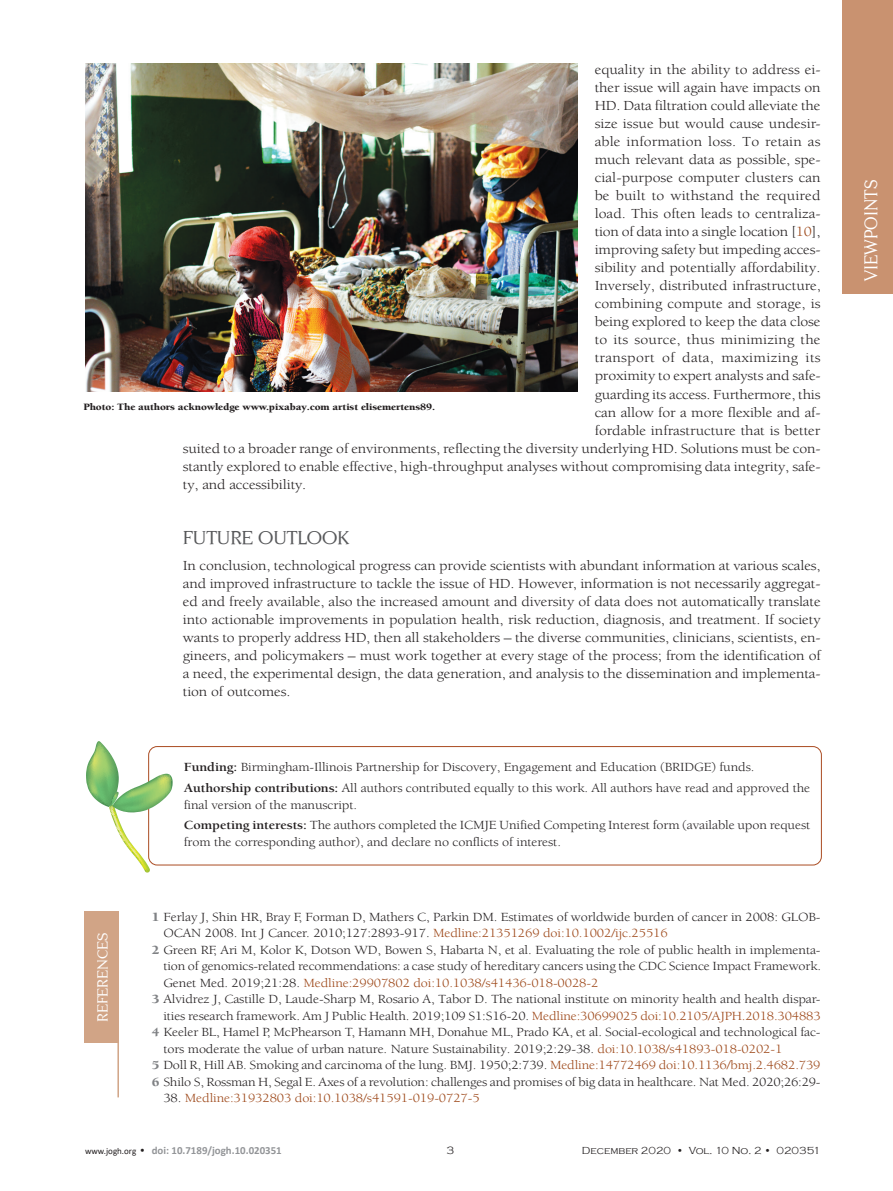
<style>
.page{position:relative;width:893px;height:1191px;background:#fff}
.page>*{position:absolute;margin:0;border:0;box-sizing:border-box;transform-origin:0 0}
.podnaslovi_VIEW{font:18.6px "Centabel";letter-spacing:-.01em;color:#57585a;scale:1.11 1}
.t1{font:18px "Centabel";color:#fff}
.tekst_osn{font:14.25px/18px "Berkeley Std";letter-spacing:-.01em;color:#231f20;text-align:justify;scale:1.11 1}
.tekst_osn-2{font:14.25px "Berkeley Std";letter-spacing:.01em;color:#231f20;scale:1.11 1}
.tekst_osn-3{font:14.25px "Berkeley Std";letter-spacing:.02em;color:#231f20;scale:1.11 1}
.tekst_osn-4{font:14.25px "Centabel";letter-spacing:-.01em;color:#fff;scale:1.11 1}
.Reference{font:12.9px/16.5px "Berkeley Std";letter-spacing:-.01em;color:#231f20;scale:1.11 1}
.tekst_osn-5{font:12.9px/16.5px "Berkeley Std";letter-spacing:-.01em;color:#231f20;scale:1.11 1}
.Reference-2{font:12.9px "Berkeley Std";letter-spacing:-.01em;color:#9d4718;scale:1.11 1}
.t2{font:700 10.95px "Calibri";color:#939598}
.t3{font:300 10.95px "Copperplate Gothic";color:#231f20}
.t4{font:300 10.5px "Copperplate Gothic";color:#231f20}
.potpisi_slike_viewpo{font:900 10.05px "Berkeley Std";letter-spacing:-.01em;color:#231f20;scale:1.11 1}
.s1{color:#9d4718}
.s2{font-weight:700}
.s3{font-weight:900;color:#808285}
.s4{color:#231f20}
.s5{font-weight:400;font-size:9px;color:#231f20}
.s6{font-family:"Copperplate Gothic";font-weight:300;color:#231f20}
</style>
<div class="page">
<div style="left:842px;top:0;width:51px;height:293px;background:#c99270"></div>
<img style="left:85px;top:64px;width:493px;height:328px">
<div style="left:148px;top:746px;width:674px;height:119px;border:1px solid #aa4c22;border-radius:9px"></div>
<svg style="left:86px;top:741px;width:87px;height:131px"></svg>
<div style="left:85px;top:911px;width:34px;height:132px;background:#d1a486"></div>
<hr style="left:117px;top:1036px;width:2px;height:61px;background:#d1a486">
<p class="tekst_osn" style="left:595px;top:61px;width:205px">equality in the ability to address ei-</p>
<p class="tekst_osn" style="left:595px;top:79px;width:205px">ther issue will again have impacts on</p>
<p class="tekst_osn" style="left:595px;top:97px;width:205px">HD. Data filtration could alleviate the</p>
<p class="tekst_osn" style="left:595px;top:115px;width:205px">size issue but would cause undesir-</p>
<p class="tekst_osn" style="left:595px;top:133px;width:205px">able information loss. To retain as</p>
<p class="tekst_osn" style="left:595px;top:151px;width:205px">much relevant data as possible, spe-</p>
<p class="tekst_osn" style="left:595px;top:169px;width:205px">cial-purpose computer clusters can</p>
<p class="tekst_osn" style="left:595px;top:187px;width:205px">be built to withstand the required</p>
<p class="tekst_osn" style="left:595px;top:205px;width:205px">load. This often leads to centraliza-</p>
<p class="tekst_osn" style="left:595px;top:223px;width:205px">tion of data into a single location [<span class="s1">10</span>],</p>
<p class="tekst_osn" style="left:595px;top:241px;width:205px">improving safety but impeding acces-</p>
<p class="tekst_osn" style="left:595px;top:259px;width:205px">sibility and potentially affordability.</p>
<p class="tekst_osn" style="left:595px;top:277px;width:205px">Inversely, distributed infrastructure,</p>
<p class="tekst_osn" style="left:595px;top:295px;width:205px">combining compute and storage, is</p>
<p class="tekst_osn" style="left:595px;top:313px;width:205px">being explored to keep the data close</p>
<p class="tekst_osn-2" style="left:595px;top:332px;width:205px">to its source, thus minimizing the</p>
<p class="tekst_osn-3" style="left:595px;top:350px;width:205px">transport of data, maximizing its</p>
<p class="tekst_osn" style="left:595px;top:367px;width:205px">proximity to expert analysts and safe-</p>
<p class="tekst_osn" style="left:595px;top:385px;width:205px">guarding its access. Furthermore, this</p>
<p class="tekst_osn" style="left:595px;top:403px;width:205px">can allow for a more flexible and af-</p>
<p class="tekst_osn" style="left:595px;top:421px;width:205px">fordable infrastructure that is better</p>
<p class="tekst_osn" style="left:183px;top:439px;width:576px">suited to a broader range of environments, reflecting the diversity underlying HD. Solutions must be con-</p>
<p class="tekst_osn" style="left:183px;top:457px;width:576px">stantly explored to enable effective, high-throughput analyses without compromising data integrity, safe-</p>
<p class="tekst_osn" style="left:183px;top:475px;width:113px">ty, and accessibility.</p>
<p class="podnaslovi_VIEW" style="left:183px;top:526px;width:151px">FUTURE OUTLOOK</p>
<p class="tekst_osn" style="left:183px;top:557px;width:576px">In conclusion, technological progress can provide scientists with abundant information at various scales, and improved infrastructure to tackle the issue of HD. However, information is not necessarily aggregat&shy;ed and freely available, also the increased amount and diversity of data does not automatically translate into actionable improvements in population health, risk reduction, diagnosis, and treatment. If society wants to properly address HD, then all stakeholders – the diverse communities, clinicians, scientists, en&shy;gineers, and policymakers – must work together at every stage of the process; from the identification of a need, the experimental design, the data generation, and analysis to the dissemination and implementa&shy;tion of outcomes.</p>
<p class="potpisi_slike_viewpo" style="left:83px;top:401px;width:318px">Photo: The authors acknowledge www.pixabay.com artist elisemertens89.</p>
<p class="tekst_osn-4" style="left:94px;top:1022px;width:82px;rotate:-90deg">REFERENCES</p>
<p class="tekst_osn-5" style="left:184px;top:759px;width:516px"><span class="s2">Funding:</span> Birmingham-Illinois Partnership for Discovery, Engagement and Education (BRIDGE) funds.</p>
<p class="tekst_osn-5" style="left:184px;top:780px;width:566px"><span class="s2">Authorship contributions:</span> All authors contributed equally to this work. All authors have read and approved the final version of the manuscript.</p>
<p class="tekst_osn-5" style="left:184px;top:817px;width:566px"><span class="s2">Competing interests:</span> The authors completed the ICMJE Unified Competing Interest form (available upon request from the corresponding author), and declare no conflicts of interest.</p>
<p class="Reference" style="left:163px;top:908px;width:594px;text-indent:-12px"><span class="s3">1</span> Ferlay J, Shin HR, Bray F, Forman D, Mathers C, Parkin DM. Estimates of worldwide burden of cancer in 2008: GLOB-<br>OCAN 2008. Int J Cancer. 2010;127:2893-917. <span class="s1">Medline:21351269 doi:10.1002/ijc.25516</span></p>
<p class="Reference" style="left:163px;top:941px;width:594px;text-align:justify;text-indent:-12px"><span class="s3">2</span> Green RF, Ari M, Kolor K, Dotson WD, Bowen S, Habarta N, et al. Evaluating the role of public health in implementa&shy;tion of genomics-related recommendations: a case study of hereditary cancers using the CDC Science Impact Framework.<br>Genet Med. 2019;21:28. <span class="s1">Medline:29907802 doi:10.1038/s41436-018-0028-2</span></p>
<p class="Reference" style="left:152px;top:991px;width:604px;text-align:right"><span class="s3">3</span> Alvidrez J, Castille D, Laude-Sharp M, Rosario A, Tabor D. The national institute on minority health and health dispar&shy;ities research framework. Am J Public Health. 2019;109 S1:S16-20. <span class="s1">Medline:30699025 doi:10.2105/AJPH.2018.304883</span></p>
<p class="Reference" style="left:163px;top:1024px;width:594px;text-indent:-12px"><span class="s3">4</span> Keeler BL, Hamel P, McPhearson T, Hamann MH, Donahue ML, Prado KA, et al. Social-ecological and technological fac&shy;tors moderate the value of urban nature. Nature Sustainability. 2019;2:29-38. <span class="s1">doi:10.1038/s41893-018-0202-1</span></p>
<p class="Reference" style="left:152px;top:1057px;width:604px"><span class="s3">5</span> Doll R, Hill AB. Smoking and carcinoma of the lung. BMJ. 1950;2:739. <span class="s1">Medline:14772469 doi:10.1136/bmj.2.4682.739</span></p>
<p class="Reference" style="left:152px;top:1073px;width:604px"><span class="s3">6</span> Shilo S, Rossman H, Segal E. Axes of a revolution: challenges and promises of big data in healthcare. Nat Med. 2020;26:29-</p>
<p class="Reference-2" style="left:163px;top:1091px;width:286px"><span class="s4">38.</span> Medline:31932803 doi:10.1038/s41591-019-0727-5</p>
<p class="t2" style="left:85px;top:1142px;width:198px"><span class="s5">www.jogh.org</span> <span class="s6">•</span> doi: 10.7189/jogh.10.020351</p>
<p class="t3" style="left:447px;top:1144px;width:9px">3</p>
<p class="t4" style="left:582px;top:1144px;width:240px">December 2020 • Vol. 10 No. 2 • 020351</p>
<p class="t1" style="left:860px;top:281px;width:103px;rotate:-90deg">VIEWPOINTS</p>
</div>
